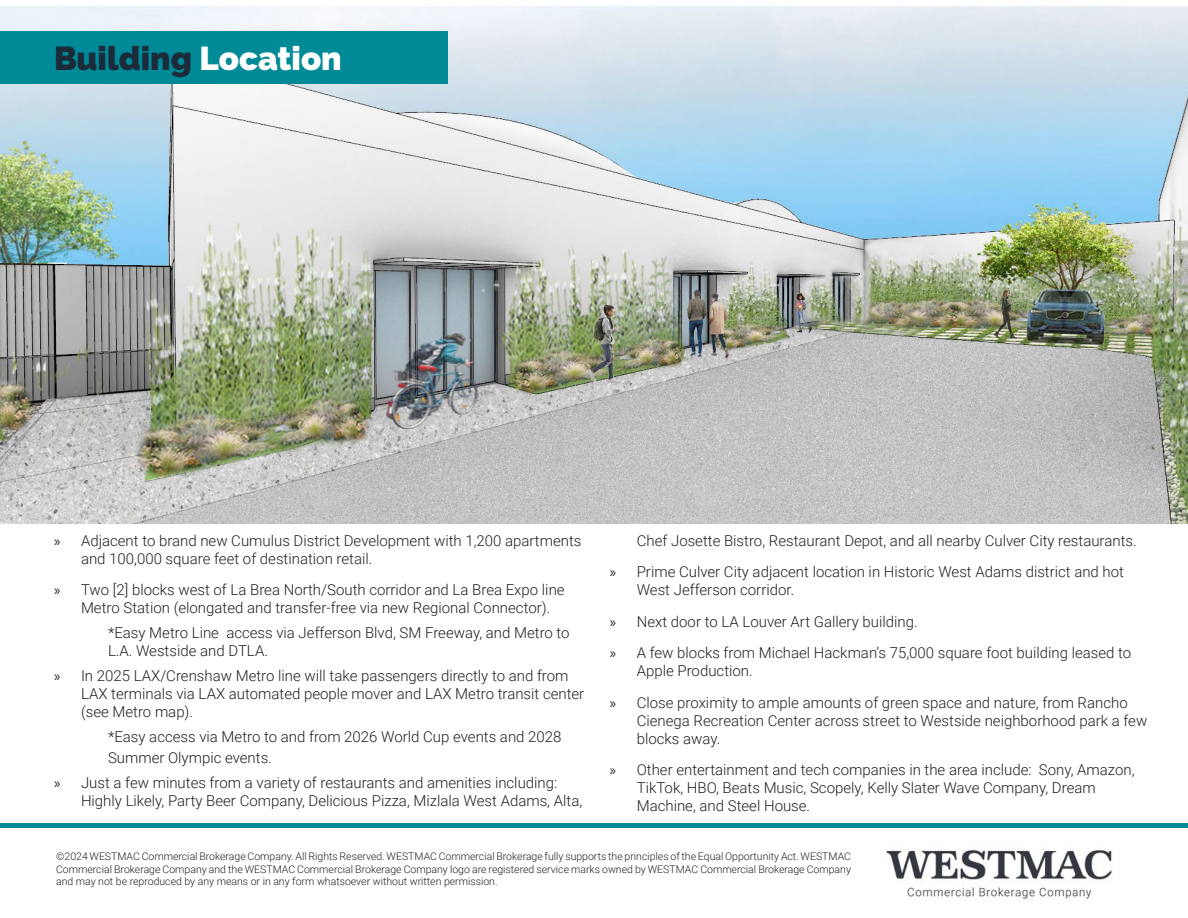
<style>
.page{position:relative;width:1188px;height:918px;background:#fff}
.page>*{position:absolute;margin:0;border:0;box-sizing:border-box;transform-origin:0 0}
.t1{font:900 33px "Raleway";color:#1c2b3a}
.t2{font:300 15px/18px "Roboto";color:#231f20}
.t3{font:300 10.5px/12.6px "Roboto";color:#231f20;text-align:justify}
.s1{color:#fff}
.s2{font-family:"Myriad Pro";font-weight:400}
</style>
<div class="page">
<hr style="left:0;top:824px;width:1188px;height:4px;background:#008996">
<img style="left:886px;top:849px;width:226px;height:50px">
<img style="left:0;top:6px;width:1188px;height:518px">
<div style="left:0;top:31px;width:447px;height:53px;background:#008996"></div>
<p class="t1" style="left:54px;top:39px;width:289px">Building <span class="s1">Location</span></p>
<p class="t2" style="left:81px;top:531px;width:502px;text-indent:-27px"><span class="s2">»</span> Adjacent to brand new Cumulus District Development with 1,200 apartments and 100,000 square feet of destination retail.</p>
<p class="t2" style="left:81px;top:580px;width:485px;text-indent:-27px"><span class="s2">»</span> Two [2] blocks west of La Brea North/South corridor and La Brea Expo line<br>Metro Station (elongated and transfer-free via new Regional Connector).</p>
<p class="t2" style="left:108px;top:623px;width:463px">*Easy Metro Line access via Jefferson Blvd, SM Freeway, and Metro to<br>L.A. Westside and DTLA.</p>
<p class="t2" style="left:81px;top:666px;width:505px;text-indent:-27px"><span class="s2">»</span> In 2025 LAX/Crenshaw Metro line will take passengers directly to and from<br>LAX terminals via LAX automated people mover and LAX Metro transit center (see Metro map).</p>
<p class="t2" style="left:108px;top:727px;width:455px">*Easy access via Metro to and from 2026 World Cup events and 2028</p>
<p class="t2" style="left:108px;top:748px;width:165px">Summer Olympic events.</p>
<p class="t2" style="left:81px;top:773px;width:503px;text-indent:-27px"><span class="s2">»</span> Just a few minutes from a variety of restaurants and amenities including:<br>Highly Likely, Party Beer Company, Delicious Pizza, Mizlala West Adams, Alta,</p>
<p class="t2" style="left:637px;top:531px;width:501px">Chef Josette Bistro, Restaurant Depot, and all nearby Culver City restaurants.</p>
<p class="t2" style="left:637px;top:562px;width:489px;text-indent:-27px"><span class="s2">»</span> Prime Culver City adjacent location in Historic West Adams district and hot<br>West Jefferson corridor.</p>
<p class="t2" style="left:610px;top:612px;width:309px"><span class="s2">»</span> Next door to LA Louver Art Gallery building.</p>
<p class="t2" style="left:637px;top:643px;width:496px;text-indent:-27px"><span class="s2">»</span> A few blocks from Michael Hackman’s 75,000 square foot building leased to<br>Apple Production.</p>
<p class="t2" style="left:637px;top:693px;width:512px;text-indent:-27px"><span class="s2">»</span> Close proximity to ample amounts of green space and nature, from Rancho<br>Cienega Recreation Center across street to Westside neighborhood park a few blocks away.</p>
<p class="t2" style="left:637px;top:760px;width:499px;text-indent:-27px"><span class="s2">»</span> Other entertainment and tech companies in the area include: Sony, Amazon,<br>TikTok, HBO, Beats Music, Scopely, Kelly Slater Wave Company, Dream<br>Machine, and Steel House.</p>
<p class="t3" style="left:56px;top:850px;width:796px">©2024 WESTMAC Commercial Brokerage Company. All Rights Reserved. WESTMAC Commercial Brokerage fully supports the principles of the Equal Opportunity Act. WESTMAC Commercial Brokerage Company and the WESTMAC Commercial Brokerage Company logo are registered service marks owned by WESTMAC Commercial Brokerage Company and may not be reproduced by any means or in any form whatsoever without written permission.</p>
</div>
